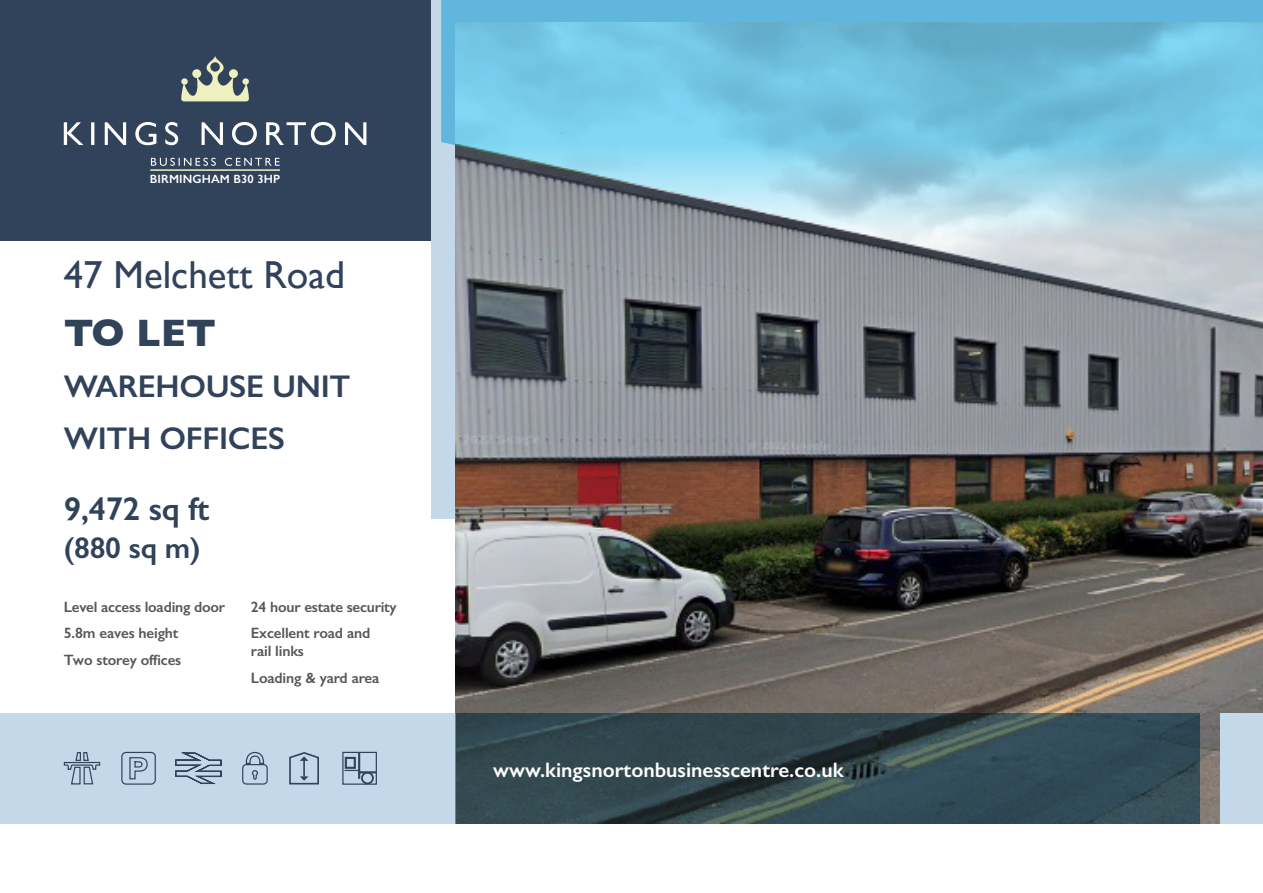
<style>
.page{position:relative;width:1263px;height:893px;background:#fff}
.page>*{position:absolute;margin:0;border:0;box-sizing:border-box;transform-origin:0 0}
.t1{font:39px "Gill Sans";color:#31425b}
.t2{font:700 39px "Gill Sans";color:#31425b}
.t3{font:600 33px "Gill Sans";letter-spacing:-.01em;color:#31425b}
.t4{font:600 31.5px/51.8px "Gill Sans";letter-spacing:-.01em;color:#31425b}
.t5{font:600 30px "Gill Sans";color:#31425b}
.t6{font:600 21px "Gill Sans";color:#fff}
.t7{font:600 15px/26.5px "Gill Sans";letter-spacing:-.01em;color:#575756}
.t8{font:600 12px "Gill Sans";letter-spacing:.01em;color:#fff}
</style>
<div class="page">
<div style="left:0;top:0;width:1263px;height:241px;background:#31425b"></div>
<img style="left:455px;top:323px;width:808px;height:500px">
<div style="left:0;top:713px;width:455px;height:110px;background:#c3d8e8"></div>
<svg style="left:175px;top:752px;width:47px;height:32px"></svg>
<svg style="left:63px;top:752px;width:38px;height:33px"></svg>
<svg style="left:121px;top:751px;width:35px;height:34px"></svg>
<svg style="left:289px;top:752px;width:30px;height:33px"></svg>
<div style="left:342px;top:752px;width:35px;height:33px;border:1px solid #31425b"></div>
<svg style="left:344px;top:751px;width:33px;height:30px"></svg>
<div style="left:361px;top:772px;width:13px;height:12px;border:2px solid #31425b;border-radius:50%"></div>
<svg style="left:242px;top:751px;width:26px;height:34px"></svg>
<div style="left:1220px;top:713px;width:43px;height:110px;background:#c3d8e8"></div>
<svg style="left:455px;top:713px;width:745px;height:110px;background:#324850"></svg>
<svg style="left:151px;top:158px;width:129px;height:8px"></svg>
<svg style="left:64px;top:122px;width:302px;height:23px"></svg>
<svg style="left:181px;top:56px;width:68px;height:45px"></svg>
<hr style="left:150px;top:169px;width:130px;height:2px;background:#eef0c0">
<svg style="left:441px;top:0;width:822px;height:323px;background:#86b7ca"></svg>
<p class="t8" style="left:150px;top:172px;width:132px">BIRMINGHAM B30 3HP</p>
<h1 class="t1" style="left:64px;top:252px;width:283px">47 Melchett Road</h1>
<h1 class="t2" style="left:64px;top:301px;width:154px">TO LET</h1>
<h3 class="t4" style="left:64px;top:360px;width:288px">WAREHOUSE UNIT<br>WITH OFFICES</h3>
<h2 class="t3" style="left:64px;top:488px;width:147px">9,472 sq ft</h2>
<h3 class="t5" style="left:64px;top:529px;width:138px">(880 sq m)</h3>
<p class="t7" style="left:64px;top:593px;width:163px">Level access loading door<br>5.8m eaves height<br>Two storey offices</p>
<p class="t7" style="left:251px;top:593px;width:147px">24 hour estate security<br>Excellent road and</p>
<p class="t7" style="left:251px;top:638px;width:130px">rail links<br>Loading &amp; yard area</p>
<h3 class="t6" style="left:493px;top:757px;width:352px">www.kingsnortonbusinesscentre.co.uk</h3>
</div>
